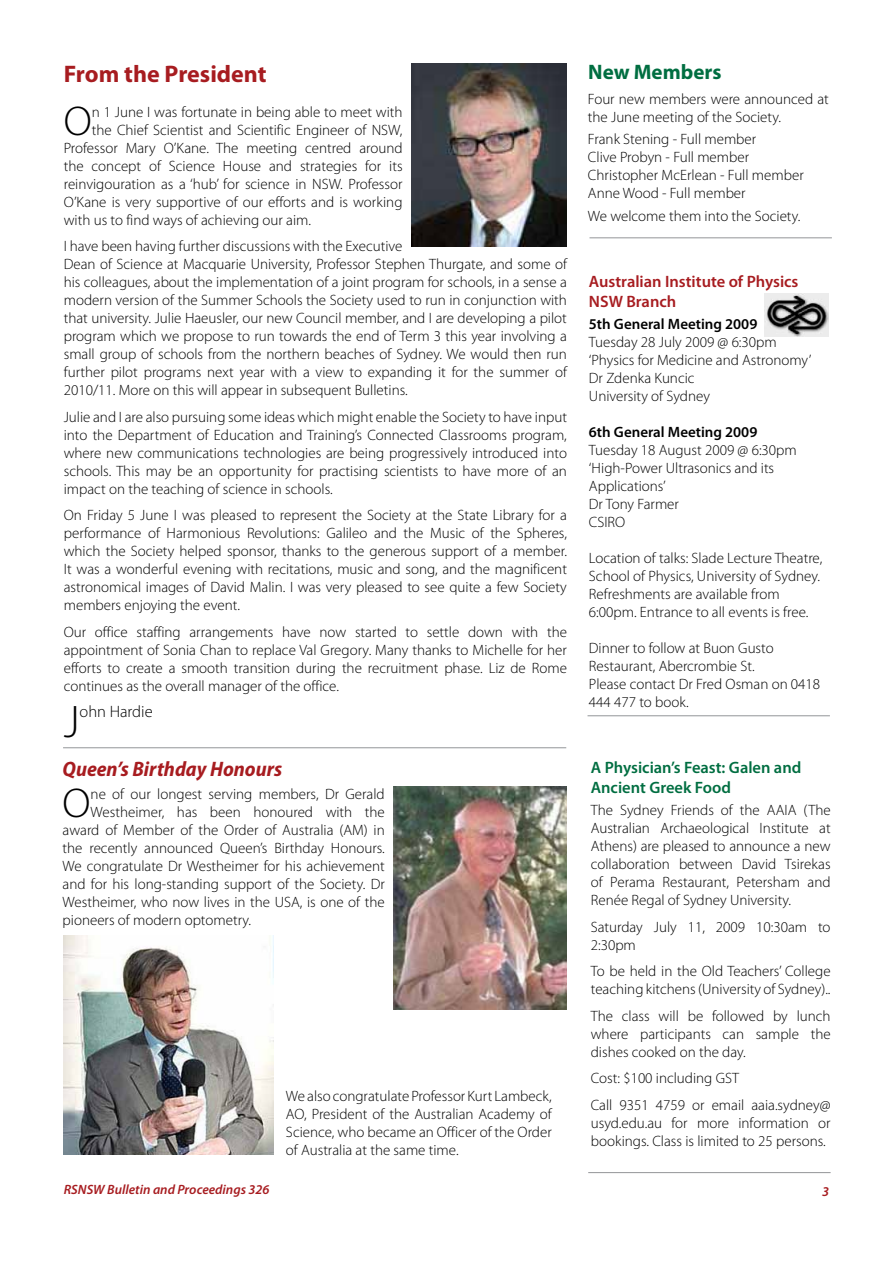
<style>
.page{position:relative;width:893px;height:1263px;background:#fff}
.page>*{position:absolute;margin:0;border:0;box-sizing:border-box;transform-origin:0 0}
.t1{font:300 45.9px "Myriad Pro";color:#000}
.t2{font:300 41.7px "Myriad Pro";color:#000}
.t3{font:700 24px "Myriad Pro";color:#a71c20}
.t4{font:italic 700 semi-condensed 21px "Myriad Pro";color:#a71c20}
.t5{font:700 21px "Myriad Pro";color:#006e41}
.t6{font:600 16.5px/19.8px "Myriad Pro";color:#006e41}
.t7{font:600 16.5px/19.8px "Myriad Pro";color:#a71c20}
.t8{font:300 16.5px "Myriad Pro";color:#000}
.t9{font:300 15px/18px "Myriad Pro";color:#000}
.t10{font:600 15px "Myriad Pro";color:#000}
.t11{font:italic 600 13.5px "Myriad Pro";color:#a71c20}
</style>
<div class="page">
<img style="left:411px;top:64px;width:156px;height:183px">
<hr style="left:588px;top:1172px;width:243px;height:1px;background:#939598">
<hr style="left:587px;top:715px;width:243px;height:1px;background:#939598">
<img style="left:765px;top:293px;width:63px;height:43px">
<hr style="left:589px;top:237px;width:243px;height:1px;background:#939598">
<hr style="left:63px;top:747px;width:503px;height:1px;background:#939598">
<img style="left:393px;top:786px;width:173px;height:223px">
<img style="left:64px;top:935px;width:209px;height:220px">
<h3 class="t3" style="left:64px;top:60px;width:204px">From the President</h3>
<h2 class="t2" style="left:64px;top:98px;width:29px">O</h2>
<p class="t9" style="left:92px;top:103px;width:312px">n 1 June I was fortunate in being able to meet with</p>
<p class="t9" style="left:92px;top:121px;width:312px">the Chief Scientist and Scientific Engineer of NSW,</p>
<p class="t9" style="left:64px;top:139px;width:340px">Professor Mary O’Kane. The meeting centred around</p>
<p class="t9" style="left:64px;top:157px;width:340px">the concept of Science House and strategies for its</p>
<p class="t9" style="left:64px;top:175px;width:340px">reinvigouration as a ‘hub’ for science in NSW. Professor</p>
<p class="t9" style="left:64px;top:193px;width:340px">O’Kane is very supportive of our efforts and is working</p>
<p class="t9" style="left:64px;top:211px;width:249px">with us to find ways of achieving our aim.</p>
<p class="t9" style="left:64px;top:238px;width:505px">I have been having further discussions with the Executive<br>Dean of Science at Macquarie University, Professor Stephen Thurgate, and some of his colleagues, about the implementation of a joint program for schools, in a sense a modern version of the Summer Schools the Society used to run in conjunction with that university. Julie Haeusler, our new Council member, and I are developing a pilot program which we propose to run towards the end of Term 3 this year involving a small group of schools from the northern beaches of Sydney. We would then run further pilot programs next year with a view to expanding it for the summer of 2010/11. More on this will appear in subsequent Bulletins.</p>
<p class="t9" style="left:64px;top:408px;width:505px;text-align:justify">Julie and I are also pursuing some ideas which might enable the Society to have input into the Department of Education and Training’s Connected Classrooms program, where new communications technologies are being progressively introduced into schools. This may be an opportunity for practising scientists to have more of an impact on the teaching of science in schools.</p>
<p class="t9" style="left:64px;top:507px;width:505px;text-align:justify">On Friday 5 June I was pleased to represent the Society at the State Library for a performance of Harmonious Revolutions: Galileo and the Music of the Spheres, which the Society helped sponsor, thanks to the generous support of a member.<br>It was a wonderful evening with recitations, music and song, and the magnificent astronomical images of David Malin. I was very pleased to see quite a few Society members enjoying the event.</p>
<p class="t9" style="left:64px;top:623px;width:505px;text-align:justify">Our office staffing arrangements have now started to settle down with the appointment of Sonia Chan to replace Val Gregory. Many thanks to Michelle for her efforts to create a smooth transition during the recruitment phase. Liz de Rome continues as the overall manager of the office.</p>
<h1 class="t1" style="left:64px;top:696px;width:17px">J</h1>
<p class="t8" style="left:80px;top:703px;width:75px">ohn Hardie</p>
<h3 class="t4" style="left:63px;top:758px;width:221px">Queen’s Birthday Honours</h3>
<h2 class="t2" style="left:63px;top:780px;width:29px">O</h2>
<p class="t9" style="left:91px;top:785px;width:296px">ne of our longest serving members, Dr Gerald</p>
<p class="t9" style="left:91px;top:803px;width:296px">Westheimer, has been honoured with the</p>
<p class="t9" style="left:63px;top:821px;width:324px">award of Member of the Order of Australia (AM) in</p>
<p class="t9" style="left:63px;top:839px;width:324px">the recently announced Queen’s Birthday Honours.</p>
<p class="t9" style="left:63px;top:857px;width:324px">We congratulate Dr Westheimer for his achievement</p>
<p class="t9" style="left:63px;top:875px;width:324px">and for his long-standing support of the Society. Dr</p>
<p class="t9" style="left:63px;top:893px;width:324px">Westheimer, who now lives in the USA, is one of the</p>
<p class="t9" style="left:63px;top:911px;width:190px">pioneers of modern optometry.</p>
<p class="t9" style="left:286px;top:1087px;width:267px;text-align:justify">We also congratulate Professor Kurt Lambeck, AO, President of the Australian Academy of Science, who became an Officer of the Order of Australia at the same time.</p>
<h3 class="t5" style="left:588px;top:61px;width:135px">New Members</h3>
<p class="t9" style="left:588px;top:90px;width:242px">Four new members were announced at the June meeting of the Society.</p>
<p class="t9" style="left:588px;top:131px;width:217px">Frank Stening - Full member<br>Clive Probyn - Full member<br>Christopher McErlean - Full member<br>Anne Wood - Full member</p>
<p class="t9" style="left:588px;top:207px;width:214px">We welcome them into the Society.</p>
<p class="t7" style="left:589px;top:272px;width:211px">Australian Institute of Physics<br>NSW Branch</p>
<p class="t10" style="left:589px;top:316px;width:170px">5th General Meeting 2009</p>
<p class="t9" style="left:589px;top:333px;width:224px">Tuesday 28 July 2009 @ 6:30pm ‘Physics for Medicine and Astronomy’<br>Dr Zdenka Kuncic<br>University of Sydney</p>
<p class="t10" style="left:589px;top:424px;width:170px">6th General Meeting 2009</p>
<p class="t9" style="left:589px;top:441px;width:209px">Tuesday 18 August 2009 @ 6:30pm ‘High-Power Ultrasonics and its<br>Applications’<br>Dr Tony Farmer<br>CSIRO</p>
<p class="t9" style="left:589px;top:549px;width:235px">Location of talks: Slade Lecture Theatre, School of Physics, University of Sydney.<br>Refreshments are available from 6:00pm. Entrance to all events is free.</p>
<p class="t9" style="left:589px;top:639px;width:233px">Dinner to follow at Buon Gusto<br>Restaurant, Abercrombie St.<br>Please contact Dr Fred Osman on 0418<br>444 477 to book.</p>
<p class="t6" style="left:591px;top:758px;width:212px">A Physician’s Feast: Galen and<br>Ancient Greek Food</p>
<p class="t9" style="left:591px;top:801px;width:241px;text-align:justify">The Sydney Friends of the AAIA (The Australian Archaeological Institute at Athens) are pleased to announce a new collaboration between David Tsirekas of Perama Restaurant, Petersham and Renée Regal of Sydney University.</p>
<p class="t9" style="left:591px;top:918px;width:241px">Saturday July 11, 2009 10:30am to<br>2:30pm</p>
<p class="t9" style="left:591px;top:962px;width:241px">To be held in the Old Teachers’ College teaching kitchens (University of Sydney)..</p>
<p class="t9" style="left:591px;top:1007px;width:241px;text-align:justify">The class will be followed by lunch where participants can sample the dishes cooked on the day.</p>
<p class="t9" style="left:591px;top:1065px;width:241px;line-height:26.5px">Cost: $100 including GST<br>Call 9351 4759 or email aaia.sydney@</p>
<p class="t9" style="left:591px;top:1114px;width:241px">usyd.edu.au for more information or bookings. Class is limited to 25 persons.</p>
<p class="t11" style="left:64px;top:1182px;width:207px">RSNSW Bulletin and Proceedings 326</p>
<p class="t11" style="left:822px;top:1184px;width:9px">3</p>
</div>
